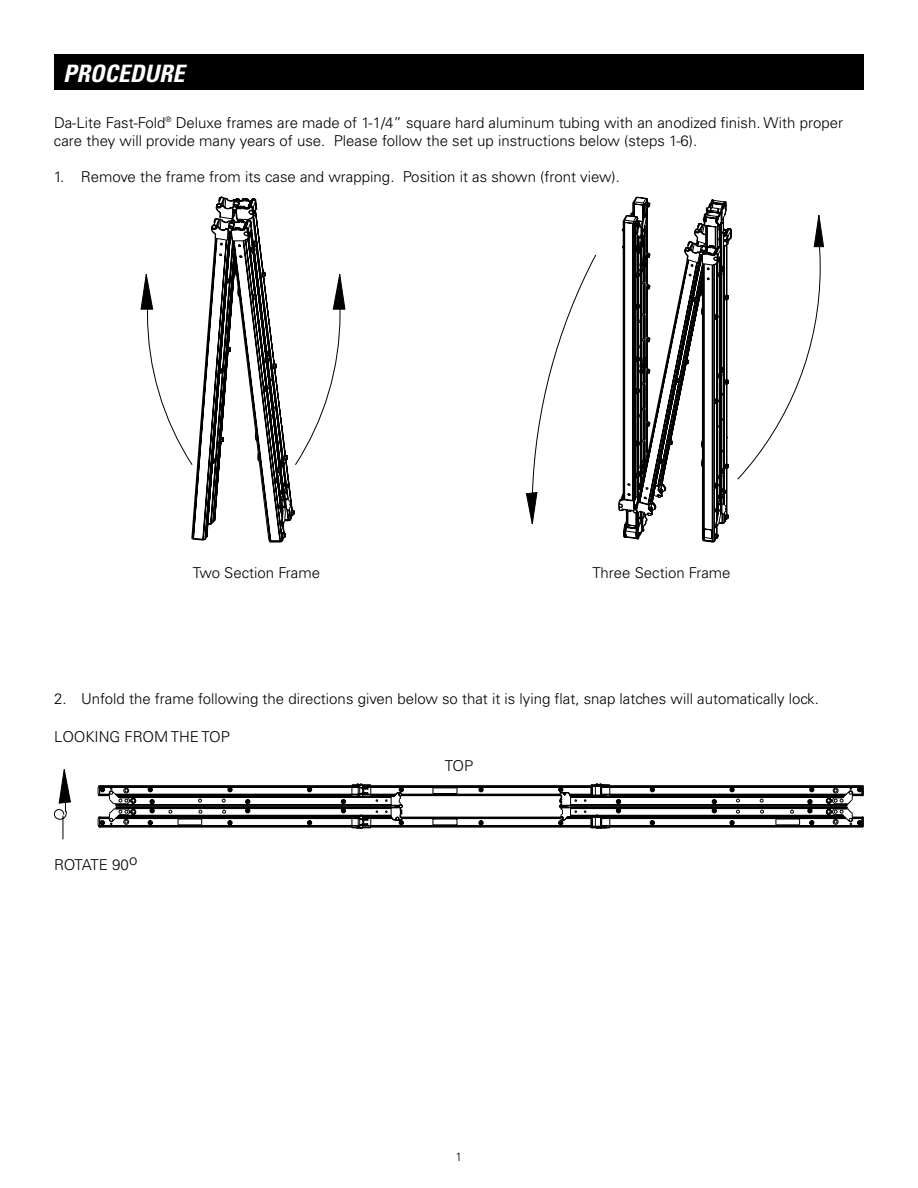
<style>
.page{position:relative;width:918px;height:1188px;background:#fff}
.page>*{position:absolute;margin:0;border:0;box-sizing:border-box;transform-origin:0 0}
.t1{font:italic 700 condensed 24px "Univers";color:#fff}
.t2{font:300 15px/18px "Univers";color:#000}
.t3{font:300 15px "Univers";letter-spacing:.12em;color:#000}
.t4{font:300 12px "Univers";color:#000}
</style>
<div class="page">
<div style="left:54px;top:54px;width:810px;height:36px;background:#000"></div>
<svg style="left:140px;top:197px;width:206px;height:345px"></svg>
<svg style="left:618px;top:197px;width:206px;height:345px"></svg>
<svg style="left:526px;top:254px;width:71px;height:271px"></svg>
<svg style="left:97px;top:783px;width:767px;height:46px"></svg>
<svg style="left:54px;top:769px;width:17px;height:71px"></svg>
<h1 class="t1" style="left:63px;top:58px;width:123px">PROCEDURE</h1>
<p class="t2" style="left:54px;top:113px;width:791px">Da-Lite Fast-Fold<sup>®</sup> Deluxe frames are made of 1-1/4” square hard aluminum tubing with an anodized finish. With proper care they will provide many years of use. Please follow the set up instructions below (steps 1-6).</p>
<p class="t2" style="left:54px;top:167px;width:567px">1. Remove the frame from its case and wrapping. Position it as shown (front view).</p>
<p class="t2" style="left:193px;top:563px;width:129px">Two Section Frame</p>
<p class="t2" style="left:592px;top:563px;width:140px">Three Section Frame</p>
<p class="t2" style="left:54px;top:689px;width:766px">2. Unfold the frame following the directions given below so that it is lying flat, snap latches will automatically lock.</p>
<p class="t2" style="left:54px;top:728px;width:175px">looking from the top</p>
<p class="t3" style="left:54px;top:855px;width:85px">rotate 90o</p>
<p class="t2" style="left:445px;top:757px;width:28px">top</p>
<p class="t4" style="left:456px;top:1150px;width:8px">1</p>
</div>
